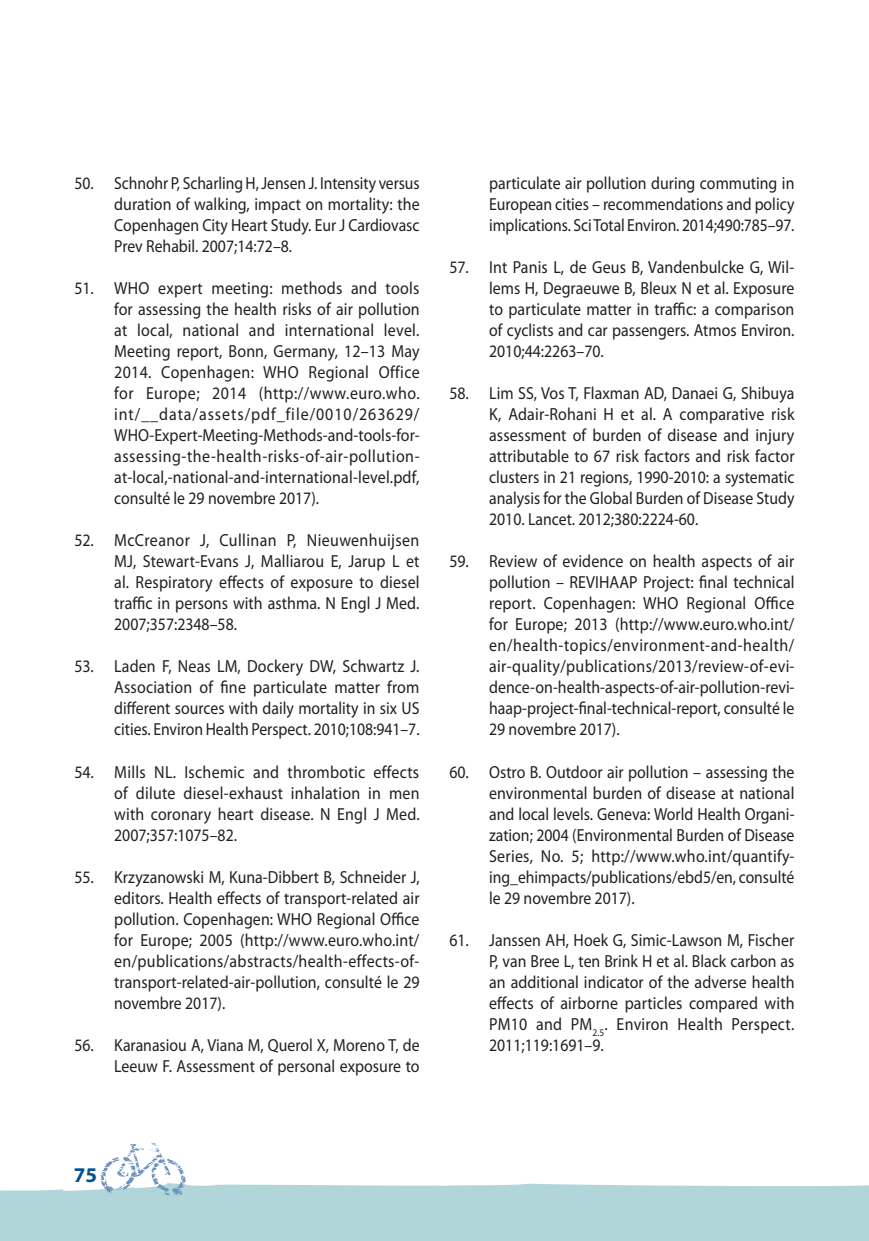
<style>
.page{position:relative;width:869px;height:1241px;background:#fff}
.page>*{position:absolute;margin:0;border:0;box-sizing:border-box;transform-origin:0 0}
.t1{font:700 21px "Myriad Pro";color:#00548e}
.Brød{font:17.5px/21px "Myriad Pro";color:#231f20;text-align:justify;scale:.91 1}
.Brød-2{font:17.5px/21px "Myriad Pro";color:#231f20;text-align:justify;scale:.9 1}
.Brød-3{font:17.5px/21px "Myriad Pro";color:#231f20;text-align:justify;scale:.89 1}
</style>
<div class="page">
<div style="left:0;top:1183px;width:868px;height:57px;background:#b0d6da"></div>
<svg style="left:100px;top:1142px;width:86px;height:53px"></svg>
<p class="Brød-3" style="left:114px;top:173px;width:344px;text-indent:-40px">50. Schnohr P, Scharling H, Jensen J. Intensity versus duration of walking, impact on mortality: the Copenhagen City Heart Study. Eur J Cardiovasc Prev Rehabil. 2007;14:72–8.</p>
<p class="Brød" style="left:114px;top:278px;width:337px;text-indent:-40px">51. WHO expert meeting: methods and tools for assessing the health risks of air pollution at local, national and international level.<br>Meeting report, Bonn, Germany, 12–13 May 2014. Copenhagen: WHO Regional Office for Europe; 2014 (http://www.euro.who. int/__data/assets/pdf_file/0010/263629/ WHO-Expert-Meeting-Methods-and-tools-for&shy;assessing-the-health-risks-of-air-pollution&shy;at-local,-national-and-international-level.pdf, consulté le 29 novembre 2017).</p>
<p class="Brød" style="left:114px;top:530px;width:337px;text-indent:-40px">52. McCreanor J, Cullinan P, Nieuwenhuijsen MJ, Stewart-Evans J, Malliarou E, Jarup L et al. Respiratory effects of exposure to diesel traffic in persons with asthma. N Engl J Med.<br>2007;357:2348–58.</p>
<p class="Brød" style="left:114px;top:656px;width:337px;text-indent:-40px">53. Laden F, Neas LM, Dockery DW, Schwartz J.<br>Association of fine particulate matter from different sources with daily mortality in six US cities. Environ Health Perspect. 2010;108:941–7.</p>
<p class="Brød" style="left:114px;top:761px;width:337px;text-indent:-40px">54. Mills NL. Ischemic and thrombotic effects of dilute diesel-exhaust inhalation in men with coronary heart disease. N Engl J Med.<br>2007;357:1075–82.</p>
<p class="Brød-2" style="left:114px;top:866px;width:341px;text-indent:-40px">55. Krzyzanowski M, Kuna-Dibbert B, Schneider J, editors. Health effects of transport-related air pollution. Copenhagen: WHO Regional Office for Europe; 2005 (http://www.euro.who.int/ en/publications/abstracts/health-effects-of&shy;transport-related-air-pollution, consulté le 29 novembre 2017).</p>
<p class="Brød-2" style="left:74px;top:1034px;width:385px;text-align:right">56. Karanasiou A, Viana M, Querol X, Moreno T, de<br>Leeuw F. Assessment of personal exposure to</p>
<p class="Brød-2" style="left:489px;top:173px;width:341px">particulate air pollution during commuting in European cities – recommendations and policy implications. Sci Total Environ. 2014;490:785–97.</p>
<p class="Brød" style="left:489px;top:257px;width:337px;text-indent:-40px">57. Int Panis L, de Geus B, Vandenbulcke G, Wil&shy;lems H, Degraeuwe B, Bleux N et al. Exposure to particulate matter in traffic: a comparison of cyclists and car passengers. Atmos Environ.<br>2010;44:2263–70.</p>
<p class="Brød" style="left:489px;top:383px;width:337px;text-indent:-40px">58. Lim SS, Vos T, Flaxman AD, Danaei G, Shibuya K, Adair-Rohani H et al. A comparative risk assessment of burden of disease and injury attributable to 67 risk factors and risk factor clusters in 21 regions, 1990-2010: a systematic analysis for the Global Burden of Disease Study 2010. Lancet. 2012;380:2224-60.</p>
<p class="Brød" style="left:489px;top:551px;width:337px;text-indent:-40px">59. Review of evidence on health aspects of air pollution – REVIHAAP Project: final technical report. Copenhagen: WHO Regional Office for Europe; 2013 (http://www.euro.who.int/ en/health-topics/environment-and-health/ air-quality/publications/2013/review-of-evi&shy;dence-on-health-aspects-of-air-pollution-revi&shy;haap-project-final-technical-report, consulté le 29 novembre 2017).</p>
<p class="Brød-2" style="left:489px;top:761px;width:340px;text-indent:-40px">60. Ostro B. Outdoor air pollution – assessing the environmental burden of disease at national and local levels. Geneva: World Health Organi&shy;zation; 2004 (Environmental Burden of Disease Series, No. 5; http://www.who.int/quantify&shy;ing_ehimpacts/publications/ebd5/en, consulté le 29 novembre 2017).</p>
<p class="Brød" style="left:489px;top:929px;width:337px;text-indent:-40px">61. Janssen AH, Hoek G, Simic-Lawson M, Fischer P, van Bree L, ten Brink H et al. Black carbon as an additional indicator of the adverse health effects of airborne particles compared with PM10 and PM<sub>2.5</sub>. Environ Health Perspect.<br>2011;119:1691–9.</p>
<p class="t1" style="left:74px;top:1162px;width:25px">75</p>
</div>
